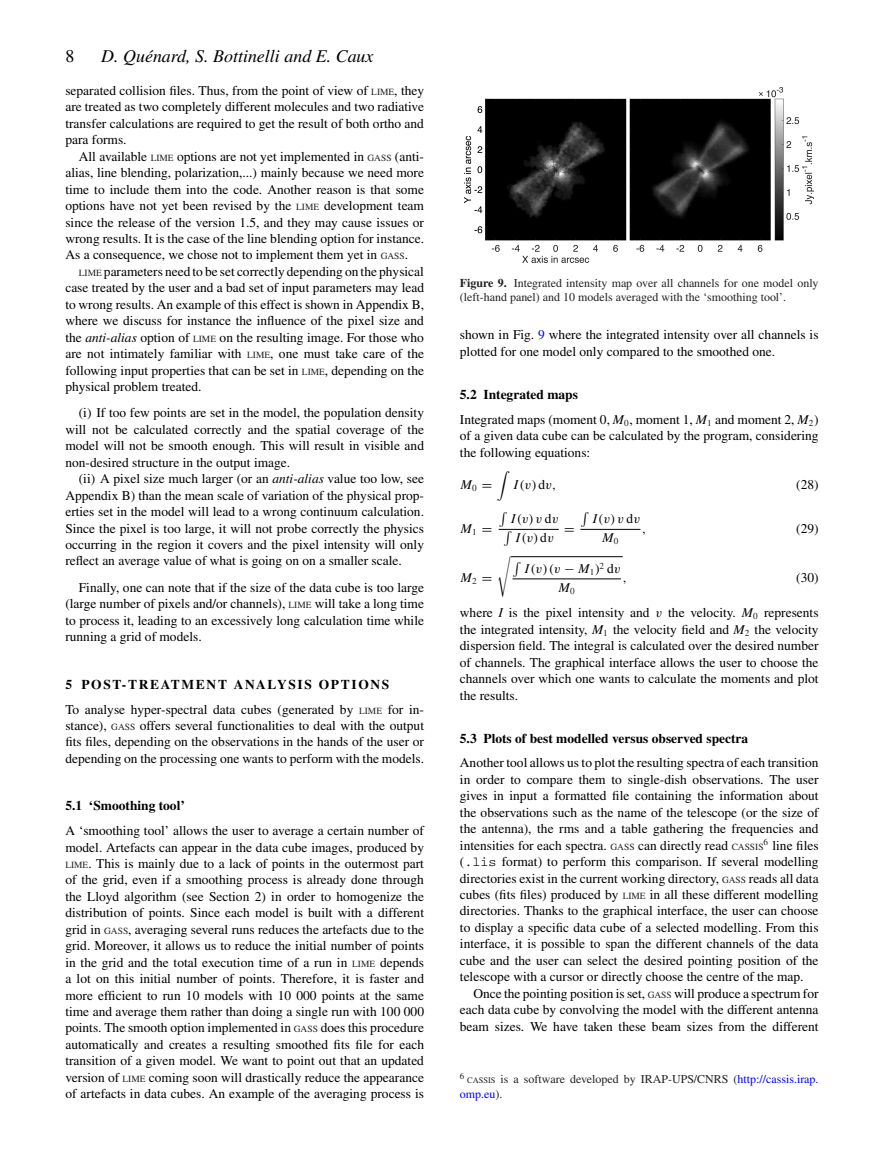
<style>
.page{position:relative;width:893px;height:1174px;background:#fff}
.page>*{position:absolute;margin:0;border:0;box-sizing:border-box;transform-origin:0 0}
.t1{font:italic 18px "Times";color:#000}
.t2{font:18px "Times";color:#000}
.t3{font:13.5px/16.5px "Times";color:#000;text-align:justify}
.t4{font:700 13.5px "Times";color:#000}
.t5{font:13.5px/19px "MTMI";color:#000}
.t6{font:13.5px "MTSY";color:#000}
.t7{font:12px/15px "Times";color:#231f20}
.t8{font:9px "Times";color:#231f20}
.s1{font-size:9.45px;color:#231f20}
.s2{font-style:italic}
.s3{font-weight:700}
.s4{color:#00f}
.s5{font-family:"MTSY"}
.s6{font-family:"Times"}
.s7{font-family:"MTMI"}
.s8{font-family:"Courier"}
.s9{font-size:8.4px}
</style>
<div class="page">
<img style="left:464px;top:87px;width:350px;height:175px">
<hr style="left:499px;top:529px;width:60px;height:1px;background:#000">
<hr style="left:580px;top:529px;width:60px;height:1px;background:#000">
<hr style="left:511px;top:556px;width:112px;height:1px;background:#000">
<hr style="left:512px;top:578px;width:109px;height:1px;background:#000">
<svg style="left:499px;top:528px;width:13px;height:2px"></svg>
<svg style="left:510px;top:556px;width:11px;height:24px"></svg>
<h1 class="t2" style="left:65px;top:49px;width:10px">8</h1>
<h1 class="t1" style="left:101px;top:49px;width:274px">D. Quenard, S. Bottinelli and E. Caux</h1>
<h1 class="t1" style="left:146px;top:49px;width:7px">´</h1>
<p class="t3" style="left:65px;top:83px;width:360px">separated collision files. Thus, from the point of view of <span class="s1">LIME</span>, they are treated as two completely different molecules and two radiative transfer calculations are required to get the result of both ortho and para forms.</p>
<p class="t3" style="left:65px;top:149px;width:360px;text-indent:13px">All available <span class="s1">LIME</span> options are not yet implemented in <span class="s1">GASS</span> (anti&shy;alias, line blending, polarization,...) mainly because we need more time to include them into the code. Another reason is that some options have not yet been revised by the <span class="s1">LIME</span> development team since the release of the version 1.5, and they may cause issues or wrong results. It is the case of the line blending option for instance.<br>As a consequence, we chose not to implement them yet in <span class="s1">GASS</span>.</p>
<p class="t3" style="left:65px;top:264px;width:360px;text-indent:13px"><span class="s1">LIME</span> parameters need to be set correctly depending on the physical case treated by the user and a bad set of input parameters may lead to wrong results. An example of this effect is shown in Appendix B, where we discuss for instance the influence of the pixel size and the <span class="s2">anti-alias</span> option of <span class="s1">LIME</span> on the resulting image. For those who are not intimately familiar with <span class="s1">LIME</span>, one must take care of the following input properties that can be set in <span class="s1">LIME</span>, depending on the physical problem treated.</p>
<p class="t3" style="left:65px;top:406px;width:360px;text-indent:13px">(i) If too few points are set in the model, the population density will not be calculated correctly and the spatial coverage of the model will not be smooth enough. This will result in visible and non-desired structure in the output image.</p>
<p class="t3" style="left:65px;top:472px;width:360px;text-indent:13px">(ii) A pixel size much larger (or an <span class="s2">anti-alias</span> value too low, see Appendix B) than the mean scale of variation of the physical prop&shy;erties set in the model will lead to a wrong continuum calculation.<br>Since the pixel is too large, it will not probe correctly the physics occurring in the region it covers and the pixel intensity will only reflect an average value of what is going on on a smaller scale.</p>
<p class="t3" style="left:65px;top:580px;width:360px;text-indent:13px">Finally, one can note that if the size of the data cube is too large (large number of pixels and/or channels), <span class="s1">LIME</span> will take a long time to process it, leading to an excessively long calculation time while running a grid of models.</p>
<p class="t3" style="left:65px;top:673px;width:360px;line-height:24.6px"><span class="s3">5 POST-TREATMENT ANALYSIS OPTIONS<br></span>To analyse hyper-spectral data cubes (generated by <span class="s1">LIME</span> for in-</p>
<p class="t3" style="left:65px;top:718px;width:360px">stance), <span class="s1">GASS</span> offers several functionalities to deal with the output fits files, depending on the observations in the hands of the user or depending on the processing one wants to perform with the models.</p>
<p class="t4" style="left:65px;top:801px;width:121px">5.1 ‘Smoothing tool’</p>
<p class="t3" style="left:65px;top:823px;width:360px">A ‘smoothing tool’ allows the user to average a certain number of model. Artefacts can appear in the data cube images, produced by <span class="s1">LIME</span>. This is mainly due to a lack of points in the outermost part of the grid, even if a smoothing process is already done through the Lloyd algorithm (see Section 2) in order to homogenize the distribution of points. Since each model is built with a different grid in <span class="s1">GASS</span>, averaging several runs reduces the artefacts due to the grid. Moreover, it allows us to reduce the initial number of points in the grid and the total execution time of a run in <span class="s1">LIME</span> depends a lot on this initial number of points. Therefore, it is faster and more efficient to run 10 models with 10 000 points at the same time and average them rather than doing a single run with 100 000 points. The smooth option implemented in <span class="s1">GASS</span> does this procedure automatically and creates a resulting smoothed fits file for each transition of a given model. We want to point out that an updated version of <span class="s1">LIME</span> coming soon will drastically reduce the appearance of artefacts in data cubes. An example of the averaging process is</p>
<p class="t7" style="left:460px;top:276px;width:360px"><span class="s3">Figure 9.</span> Integrated intensity map over all channels for one model only (left-hand panel) and 10 models averaged with the ‘smoothing tool’.</p>
<p class="t3" style="left:460px;top:328px;width:360px">shown in Fig. <span class="s4">9</span> where the integrated intensity over all channels is plotted for one model only compared to the smoothed one.</p>
<p class="t3" style="left:460px;top:383px;width:360px;line-height:24.6px"><span class="s3">5.2 Integrated maps<br></span>Integrated maps (moment 0, <span class="s2">M</span><sub>0</sub>, moment 1, <span class="s2">M</span><sub>1</sub> and moment 2, <span class="s2">M</span><sub>2</sub>)</p>
<p class="t3" style="left:460px;top:428px;width:360px">of a given data cube can be calculated by the program, considering the following equations:</p>
<p class="t5" style="left:460px;top:477px;width:34px">M<sub>0</sub> <span class="s5">=</span></p>
<p class="t5" style="left:513px;top:477px;width:45px">I<span class="s6">(</span>v<span class="s6">)d</span>v,</p>
<p class="t3" style="left:796px;top:478px;width:24px">(28)</p>
<p class="t5" style="left:460px;top:520px;width:34px">M<sub>1</sub> <span class="s5">=</span></p>
<p class="t5" style="left:510px;top:511px;width:50px;text-align:center">I<span class="s6">(</span>v<span class="s6">)</span>v <span class="s6">d</span>v<br>I<span class="s6">(</span>v<span class="s6">)d</span>v</p>
<p class="t5" style="left:602px;top:511px;width:40px;text-indent:-10px">I<span class="s6">(</span>v<span class="s6">)</span>v <span class="s6">d</span>v<br>M<sub>0</sub></p>
<p class="t5" style="left:642px;top:520px;width:6px">,</p>
<p class="t3" style="left:796px;top:521px;width:24px">(29)</p>
<p class="t6" style="left:564px;top:522px;width:12px">=</p>
<p class="t5" style="left:460px;top:570px;width:34px">M<sub>2</sub> <span class="s5">=</span></p>
<p class="t5" style="left:558px;top:560px;width:64px;text-indent:-34px">I<span class="s6">(</span>v<span class="s6">)(</span>v <span class="s5">−</span> M<sub>1</sub><span class="s6">)</span><sup>2</sup> <span class="s6">d</span>v<br>M<sub>0</sub></p>
<p class="t5" style="left:623px;top:570px;width:6px">,</p>
<p class="t3" style="left:796px;top:570px;width:24px">(30)</p>
<p class="t3" style="left:460px;top:606px;width:360px">where <span class="s2">I</span> is the pixel intensity and <span class="s7">v</span> the velocity. <span class="s2">M</span><sub>0</sub> represents the integrated intensity, <span class="s2">M</span><sub>1</sub> the velocity field and <span class="s2">M</span><sub>2</sub> the velocity dispersion field. The integral is calculated over the desired number of channels. The graphical interface allows the user to choose the channels over which one wants to calculate the moments and plot the results.</p>
<p class="t4" style="left:460px;top:733px;width:290px">5.3 Plots of best modelled versus observed spectra</p>
<p class="t3" style="left:460px;top:756px;width:360px">Another tool allows us to plot the resulting spectra of each transition in order to compare them to single-dish observations. The user gives in input a formatted file containing the information about the observations such as the name of the telescope (or the size of the antenna), the rms and a table gathering the frequencies and intensities for each spectra. <span class="s1">GASS</span> can directly read <span class="s1">CASSIS</span><sup>6</sup> line files (<span class="s8">.lis</span> format) to perform this comparison. If several modelling directories exist in the current working directory, <span class="s1">GASS</span> reads all data cubes (fits files) produced by <span class="s1">LIME</span> in all these different modelling directories. Thanks to the graphical interface, the user can choose to display a specific data cube of a selected modelling. From this interface, it is possible to span the different channels of the data cube and the user can select the desired pointing position of the telescope with a cursor or directly choose the centre of the map.</p>
<p class="t3" style="left:460px;top:986px;width:360px;text-indent:13px">Once the pointing position is set, <span class="s1">GASS</span> will produce a spectrum for each data cube by convolving the model with the different antenna beam sizes. We have taken these beam sizes from the different</p>
<p class="t8" style="left:460px;top:1072px;width:6px">6</p>
<p class="t7" style="left:460px;top:1072px;width:360px;text-indent:7px"><span class="s9">CASSIS</span> is a software developed by IRAP-UPS/CNRS (<span class="s4">http://cassis.irap. omp.eu</span>).</p>
</div>
